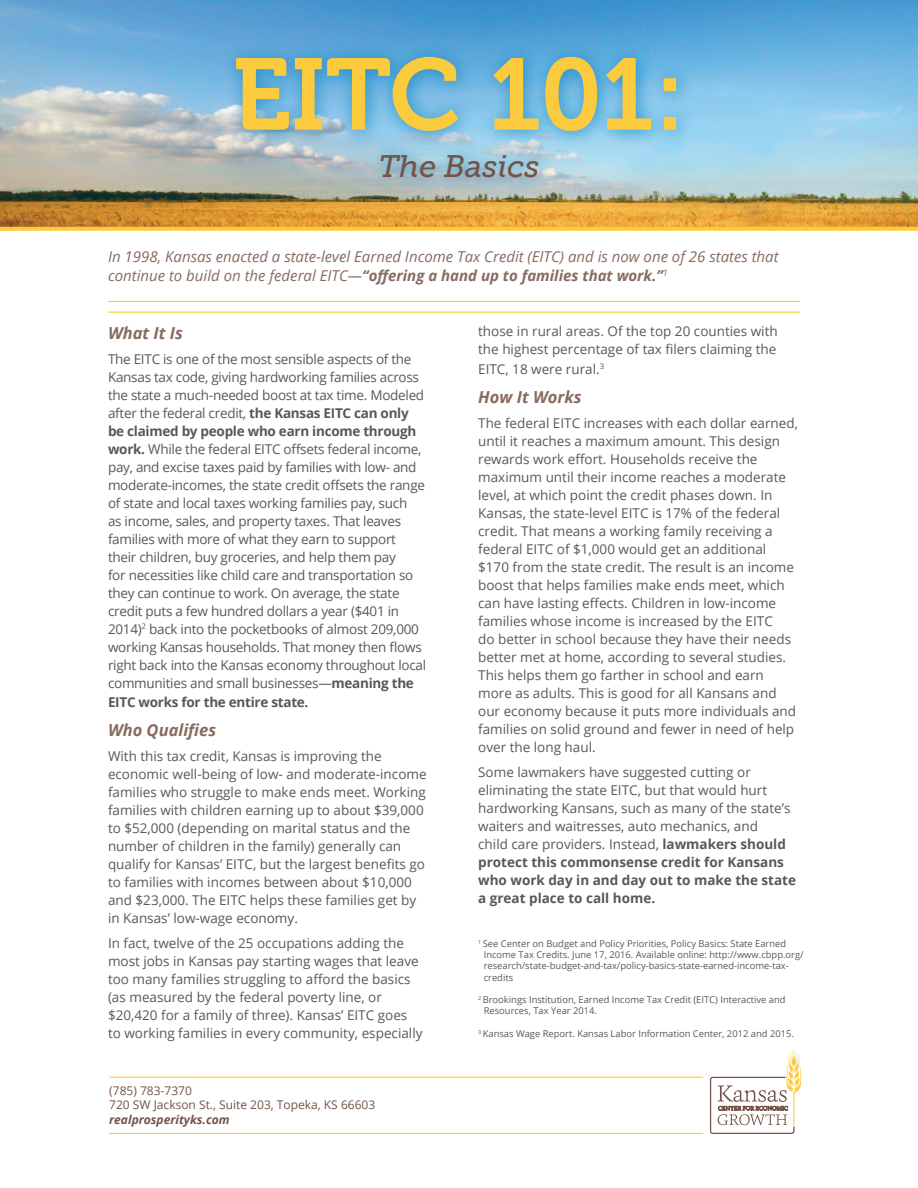
<style>
.page{position:relative;width:918px;height:1188px;background:#fff}
.page>*{position:absolute;margin:0;border:0;box-sizing:border-box;transform-origin:0 0}
.t1{font:100.95px "Museo 700";letter-spacing:-.015em;color:#fccb3d}
.t2{font:italic 31.05px "Museo Slab 500";color:#735347}
.sub{font:italic 700 16.5px "Open Sans";color:#876b5f}
.text_open_sans{font:italic 15px/19.5px "Open Sans";color:#876b5f}
.text_open_sans-2{font:13.5px/18px "Open Sans";color:#57585a}
.text_open_sans-3{font:13.5px/18px "Open Sans";letter-spacing:-.02em;color:#57585a}
.text_open_sans-4{font:700 13.5px "Open Sans";letter-spacing:-.02em;color:#57585a}
.t3{font:12px "Open Sans";color:#735347}
.t4{font:italic 700 12px "Open Sans";color:#735347}
.t5{font:9.3px/11.2px "Open Sans";color:#57585a}
.s1{font-weight:700}
</style>
<div class="page">
<img style="left:0;top:0;width:918px;height:227px">
<div style="left:221px;top:42px;width:474px;height:154px;background:#0781bc;opacity:.75"></div>
<svg style="left:0;top:227px;width:918px;height:4px;background:#fccd47"></svg>
<hr style="left:108px;top:312px;width:692px;height:1px;background:#fccb3d">
<hr style="left:108px;top:301px;width:692px;height:1px;background:#fccb3d">
<svg style="left:710px;top:1047px;width:91px;height:87px"></svg>
<hr style="left:109px;top:1077px;width:594px;height:1px;background:#fccb3d">
<hr style="left:109px;top:1133px;width:594px;height:1px;background:#fccb3d">
<p class="t1" style="left:233px;top:39px;width:454px">EITC 101:</p>
<p class="t2" style="left:378px;top:149px;width:163px">The Basics</p>
<p class="text_open_sans" style="left:108px;top:246px;width:672px">In 1998, Kansas enacted a state-level Earned Income Tax Credit (EITC) and is now one of 26 states that continue to build on the federal EITC—<span class="s1">“offering a hand up to families that work.”</span><sup>1</sup></p>
<p class="sub" style="left:108px;top:321px;width:77px">What It Is</p>
<p class="text_open_sans-3" style="left:108px;top:349px;width:320px">The EITC is one of the most sensible aspects of the Kansas tax code, giving hardworking families across the state a much-needed boost at tax time. Modeled after the federal credit, <span class="s1">the Kansas EITC can only be claimed by people who earn income through work.</span> While the federal EITC offsets federal income, pay, and excise taxes paid by families with low- and moderate-incomes, the state credit offsets the range of state and local taxes working families pay, such<br>as income, sales, and property taxes. That leaves families with more of what they earn to support their children, buy groceries, and help them pay<br>for necessities like child care and transportation so they can continue to work. On average, the state credit puts a few hundred dollars a year ($401 in 2014)<sup>2</sup> back into the pocketbooks of almost 209,000 working Kansas households. That money then flows right back into the Kansas economy throughout local communities and small businesses—<span class="s1">meaning the</span></p>
<p class="text_open_sans-4" style="left:108px;top:693px;width:202px">EITC works for the entire state.</p>
<p class="sub" style="left:108px;top:719px;width:110px">Who Qualifies</p>
<p class="text_open_sans-2" style="left:108px;top:747px;width:320px">With this tax credit, Kansas is improving the economic well-being of low- and moderate-income families who struggle to make ends meet. Working families with children earning up to about $39,000 to $52,000 (depending on marital status and the number of children in the family) generally can qualify for Kansas’ EITC, but the largest benefits go to families with incomes between about $10,000 and $23,000. The EITC helps these families get by in Kansas’ low-wage economy.</p>
<p class="text_open_sans-2" style="left:108px;top:934px;width:316px">In fact, twelve of the 25 occupations adding the most jobs in Kansas pay starting wages that leave too many families struggling to afford the basics (as measured by the federal poverty line, or $20,420 for a family of three). Kansas’ EITC goes to working families in every community, especially</p>
<p class="t3" style="left:109px;top:1082px;width:84px">(785) 783-7370</p>
<p class="t3" style="left:109px;top:1097px;width:268px">720 SW Jackson St., Suite 203, Topeka, KS 66603</p>
<p class="t4" style="left:109px;top:1111px;width:122px">realprosperityks.com</p>
<p class="text_open_sans-2" style="left:478px;top:322px;width:301px">those in rural areas. Of the top 20 counties with the highest percentage of tax filers claiming the</p>
<p class="text_open_sans-2" style="left:478px;top:360px;width:128px">EITC, 18 were rural.<sup>3</sup></p>
<p class="sub" style="left:478px;top:386px;width:105px">How It Works</p>
<p class="text_open_sans-2" style="left:478px;top:414px;width:321px">The federal EITC increases with each dollar earned, until it reaches a maximum amount. This design rewards work effort. Households receive the maximum until their income reaches a moderate level, at which point the credit phases down. In Kansas, the state-level EITC is 17% of the federal credit. That means a working family receiving a federal EITC of $1,000 would get an additional $170 from the state credit. The result is an income boost that helps families make ends meet, which can have lasting effects. Children in low-income families whose income is increased by the EITC<br>do better in school because they have their needs better met at home, according to several studies.<br>This helps them go farther in school and earn more as adults. This is good for all Kansans and our economy because it puts more individuals and families on solid ground and fewer in need of help over the long haul.</p>
<p class="text_open_sans-2" style="left:478px;top:762px;width:319px">Some lawmakers have suggested cutting or eliminating the state EITC, but that would hurt hardworking Kansans, such as many of the state’s waiters and waitresses, auto mechanics, and<br>child care providers. Instead, <span class="s1">lawmakers should protect this commonsense credit for Kansans who work day in and day out to make the state a great place to call home.</span></p>
<p class="t5" style="left:484px;top:938px;width:321px;text-indent:-6px"><sup>1</sup> See Center on Budget and Policy Priorities, Policy Basics: State Earned Income Tax Credits. June 17, 2016. Available online: http://www.cbpp.org/ research/state-budget-and-tax/policy-basics-state-earned-income-tax&shy;credits</p>
<p class="t5" style="left:484px;top:994px;width:303px;text-indent:-6px"><sup>2</sup> Brookings Institution, Earned Income Tax Credit (EITC) Interactive and<br>Resources, Tax Year 2014.</p>
<p class="t5" style="left:478px;top:1028px;width:317px"><sup>3</sup> Kansas Wage Report. Kansas Labor Information Center, 2012 and 2015.</p>
</div>
